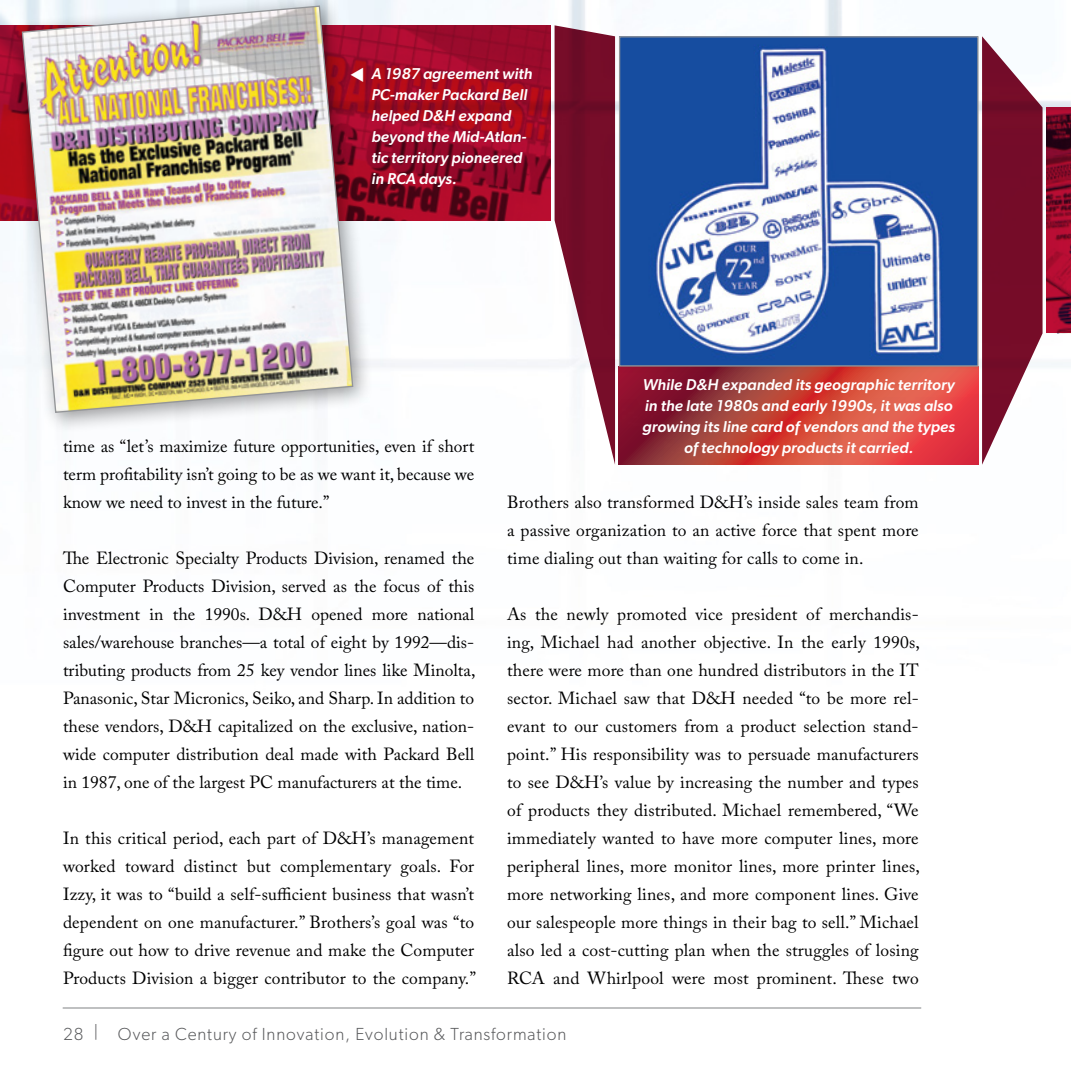
<style>
.page{position:relative;width:1071px;height:1071px;background:#fff}
.page>*{position:absolute;margin:0;border:0;box-sizing:border-box;transform-origin:0 0}
.t1{font:17.5px/28px "Adobe Caslon Pro";letter-spacing:.01em;color:#000;text-align:justify}
.t2{font:300 17.5px "Gibson";letter-spacing:.05em;color:#58595b}
.t3{font:italic 500 15.75px/21px "Gibson";letter-spacing:.01em;color:#fff;text-align:center}
</style>
<div class="page">
<hr style="left:63px;top:1008px;width:858px;height:1px;background:#808285">
<img style="left:1046px;top:108px;width:25px;height:225px">
<img style="left:0;top:25px;width:551px;height:195px">
<svg style="left:982px;top:36px;width:61px;height:429px"></svg>
<svg style="left:555px;top:25px;width:60px;height:439px"></svg>
<svg style="left:619px;top:367px;width:360px;height:98px;background:#be3e3b"></svg>
<img style="left:621px;top:38px;width:356px;height:327px">
<div style="left:619px;top:36px;width:360px;height:331px;border:1px solid #939598"></div>
<div style="left:10px;top:0;width:364px;height:433px;background:#000;opacity:.4"></div>
<img style="left:21px;top:5px;width:333px;height:409px">
<svg style="left:351px;top:67px;width:12px;height:15px"></svg>
<p class="t3" style="left:371px;top:63px;width:163px;text-align:left">A 1987 agreement with<br>PC-maker Packard Bell helped D&amp;H expand beyond the Mid-Atlan&shy;tic territory pioneered in RCA days.</p>
<p class="t3" style="left:643px;top:374px;width:314px">While D&amp;H expanded its geographic territory in the late 1980s and early 1990s, it was also growing its line card of vendors and the types of technology products it carried.</p>
<p class="t1" style="left:63px;top:432px;width:413px">time as “let’s maximize future opportunities, even if short term profitability isn’t going to be as we want it, because we know we need to invest in the future.”</p>
<p class="t1" style="left:507px;top:488px;width:413px">Brothers also transformed D&amp;H’s inside sales team from a passive organization to an active force that spent more time dialing out than waiting for calls to come in.</p>
<p class="t1" style="left:507px;top:600px;width:414px">As the newly promoted vice president of merchandis&shy;ing, Michael had another objective. In the early 1990s, there were more than one hundred distributors in the IT sector. Michael saw that D&amp;H needed “to be more rel&shy;evant to our customers from a product selection stand&shy;point.” His responsibility was to persuade manufacturers to see D&amp;H’s value by increasing the number and types of products they distributed. Michael remembered, “We immediately wanted to have more computer lines, more peripheral lines, more monitor lines, more printer lines, more networking lines, and more component lines. Give our salespeople more things in their bag to sell.” Michael also led a cost-cutting plan when the struggles of losing RCA and Whirlpool were most prominent. These two</p>
<p class="t2" style="left:63px;top:1023px;width:505px">28 | Over a Century of Innovation, Evolution &amp; Transformation</p>
<p class="t1" style="left:63px;top:544px;width:414px">The Electronic Specialty Products Division, renamed the Computer Products Division, served as the focus of this investment in the 1990s. D&amp;H opened more national sales/warehouse branches—a total of eight by 1992—dis&shy;tributing products from 25 key vendor lines like Minolta, Panasonic, Star Micronics, Seiko, and Sharp. In addition to these vendors, D&amp;H capitalized on the exclusive, nation&shy;wide computer distribution deal made with Packard Bell in 1987, one of the largest PC manufacturers at the time.</p>
<p class="t1" style="left:63px;top:824px;width:415px">In this critical period, each part of D&amp;H’s management worked toward distinct but complementary goals. For Izzy, it was to “build a self-sufficient business that wasn’t dependent on one manufacturer.” Brothers’s goal was “to figure out how to drive revenue and make the Computer Products Division a bigger contributor to the company.”</p>
</div>
